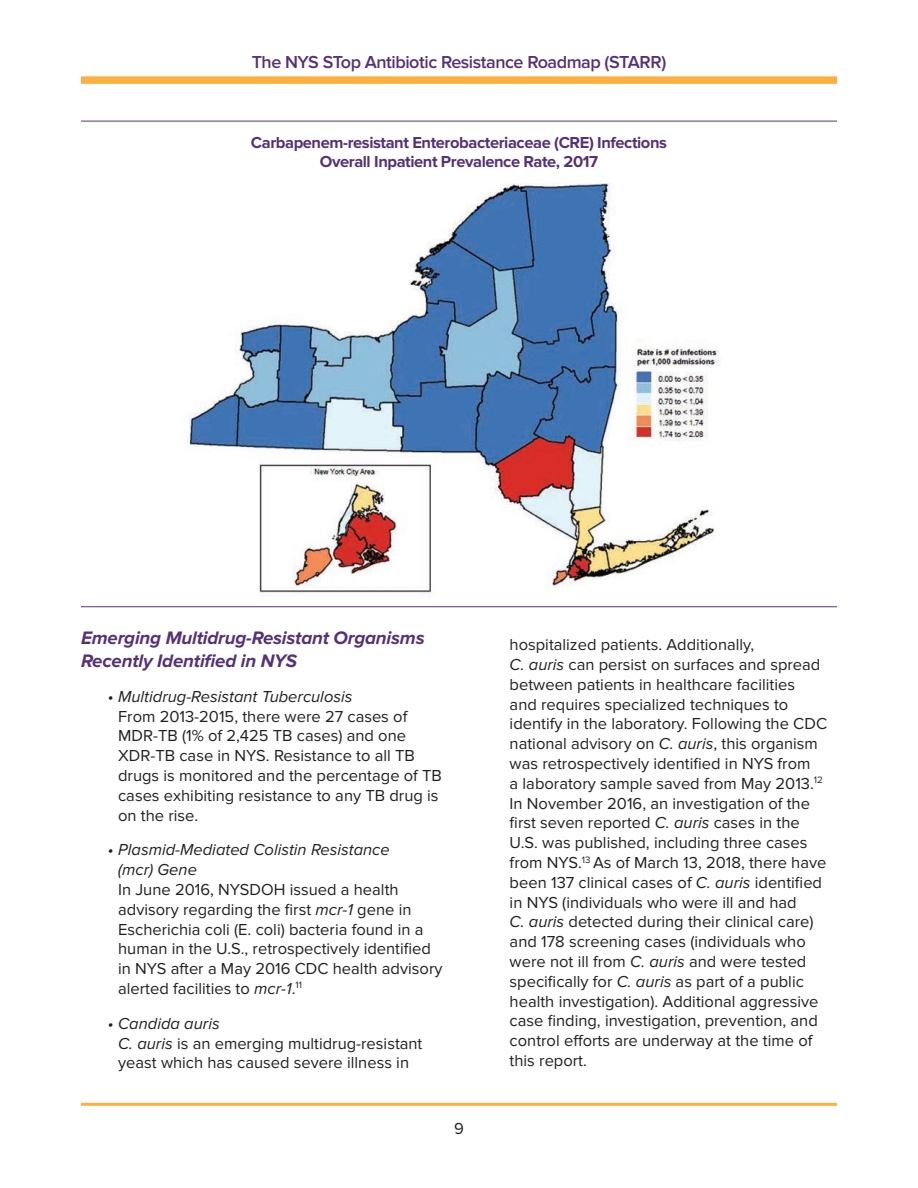
<style>
.page{position:relative;width:918px;height:1188px;background:#fff}
.page>*{position:absolute;margin:0;border:0;box-sizing:border-box;transform-origin:0 0}
.t1{font:italic 700 18.75px/22.5px "Proxima Nova";letter-spacing:-.01em;color:#553177}
.t2{font:600 18px "Proxima Nova";letter-spacing:-.025em;color:#553177}
.t3{font:16.5px/19.8px "Proxima Nova";color:#231f20}
.t4{font:700 16.5px/19.8px "Proxima Nova";letter-spacing:-.025em;color:#553177;text-align:center}
.t5{font:italic 16.5px/19.8px "Proxima Nova";color:#231f20}
.s1{font-style:italic}
</style>
<div class="page">
<hr style="left:81px;top:606px;width:756px;height:1px;background:#553177">
<hr style="left:81px;top:121px;width:756px;height:1px;background:#553177">
<div style="left:81px;top:76px;width:756px;height:8px;background:#fbb03f"></div>
<hr style="left:81px;top:1103px;width:756px;height:3px;background:#fbb03f">
<img style="left:188px;top:183px;width:532px;height:410px">
<p class="t2" style="left:252px;top:52px;width:416px">The NYS STop Antibiotic Resistance Roadmap (STARR)</p>
<p class="t4" style="left:251px;top:133px;width:418px">Carbapenem-resistant Enterobacteriaceae (CRE) Infections<br>Overall Inpatient Prevalence Rate, 2017</p>
<p class="t1" style="left:81px;top:627px;width:345px">Emerging Multidrug-Resistant Organisms<br>Recently Identified in NYS</p>
<p class="t5" style="left:108px;top:687px;width:246px">• Multidrug-Resistant Tuberculosis</p>
<p class="t3" style="left:118px;top:706px;width:325px">From 2013-2015, there were 27 cases of MDR-TB (1% of 2,425 TB cases) and one XDR-TB case in NYS. Resistance to all TB drugs is monitored and the percentage of TB cases exhibiting resistance to any TB drug is on the rise.</p>
<p class="t5" style="left:118px;top:840px;width:273px;text-indent:-10px">• Plasmid-Mediated Colistin Resistance (mcr) Gene</p>
<p class="t3" style="left:118px;top:880px;width:326px">In June 2016, NYSDOH issued a health advisory regarding the first <span class="s1">mcr-1</span> gene in Escherichia coli (E. coli) bacteria found in a human in the U.S., retrospectively identified in NYS after a May 2016 CDC health advisory alerted facilities to <span class="s1">mcr-1</span>.<sup>11</sup></p>
<p class="t3" style="left:118px;top:1014px;width:306px;text-indent:-10px"><span class="s1">• Candida auris<br>C. auris</span> is an emerging multidrug-resistant yeast which has caused severe illness in</p>
<p class="t3" style="left:454px;top:1119px;width:11px">9</p>
<p class="t3" style="left:510px;top:635px;width:319px">hospitalized patients. Additionally,<br><span class="s1">C. auris</span> can persist on surfaces and spread between patients in healthcare facilities<br>and requires specialized techniques to identify in the laboratory. Following the CDC national advisory on <span class="s1">C. auris</span>, this organism was retrospectively identified in NYS from<br>a laboratory sample saved from May 2013.<sup>12<br></sup>In November 2016, an investigation of the first seven reported <span class="s1">C. auris</span> cases in the U.S. was published, including three cases from NYS.<sup>13</sup> As of March 13, 2018, there have been 137 clinical cases of <span class="s1">C. auris</span> identified in NYS (individuals who were ill and had<br><span class="s1">C. auris</span> detected during their clinical care) and 178 screening cases (individuals who were not ill from <span class="s1">C. auris</span> and were tested specifically for <span class="s1">C. auris</span> as part of a public health investigation). Additional aggressive case finding, investigation, prevention, and control efforts are underway at the time of this report.</p>
</div>
